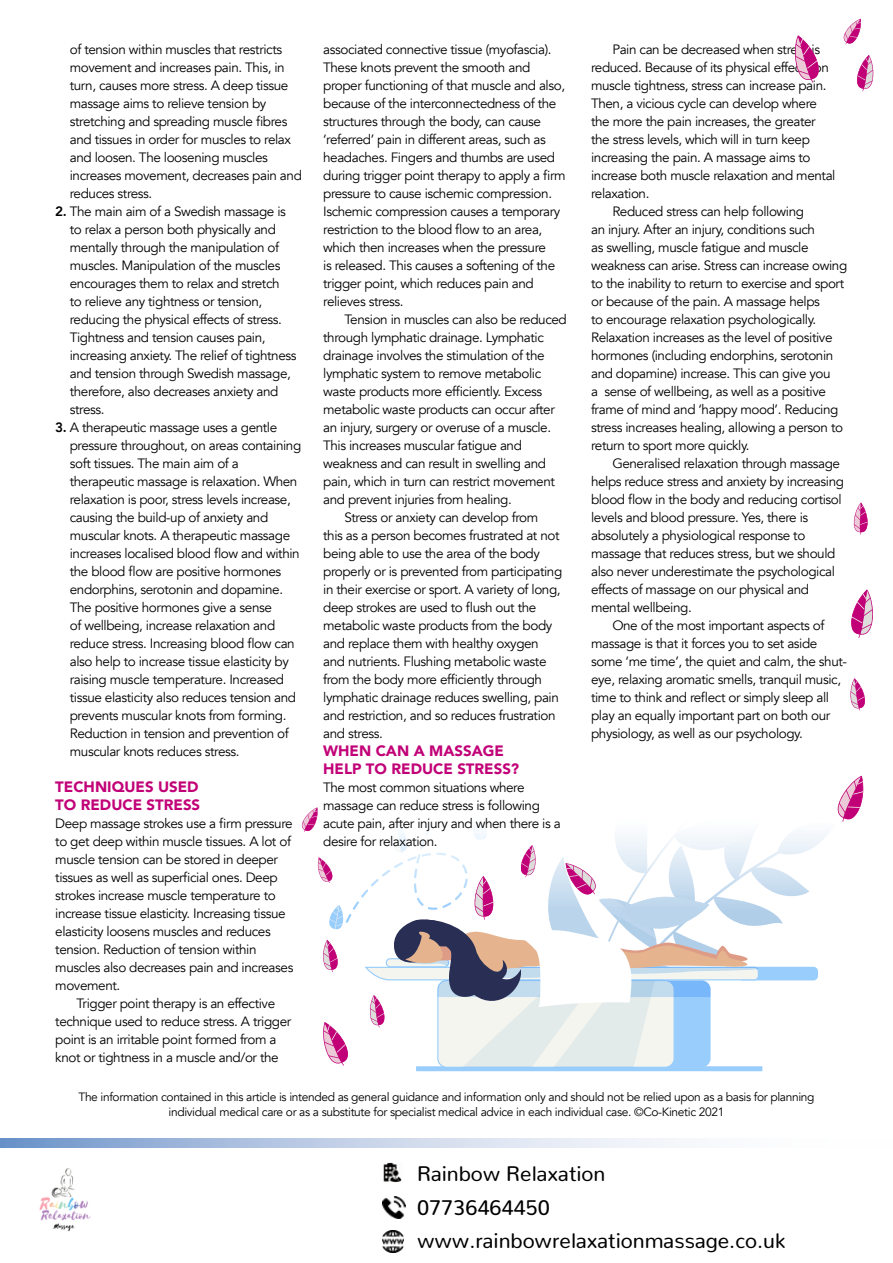
<style>
.page{position:relative;width:893px;height:1263px;background:#fff}
.page>*{position:absolute;margin:0;border:0;box-sizing:border-box;transform-origin:0 0}
.t1{font:21px "Nunito";color:#000}
.t2{font:900 15px/18px "Avenir";color:#c10077}
.t3{font:13.5px/18px "Avenir";letter-spacing:-.03em;color:#000}
.t4{font:12px/15px "Avenir";letter-spacing:-.03em;color:#000;text-align:center}
.s1{font-weight:800}
</style>
<div class="page">
<svg style="left:0;top:1139px;width:676px;height:9px;background:#bbcbe5"></svg>
<svg style="left:853px;top:502px;width:15px;height:33px"></svg>
<svg style="left:794px;top:35px;width:25px;height:48px"></svg>
<svg style="left:843px;top:19px;width:18px;height:26px"></svg>
<svg style="left:850px;top:678px;width:15px;height:33px"></svg>
<svg style="left:851px;top:589px;width:22px;height:49px"></svg>
<svg style="left:857px;top:55px;width:17px;height:36px"></svg>
<svg style="left:301px;top:775px;width:563px;height:296px"></svg>
<img style="left:39px;top:1168px;width:52px;height:64px">
<img style="left:383px;top:1162px;width:19px;height:20px">
<img style="left:382px;top:1230px;width:22px;height:22px">
<img style="left:382px;top:1196px;width:23px;height:23px">
<p class="t3" style="left:70px;top:41px;width:234px">of tension within muscles that restricts movement and increases pain. This, in turn, causes more stress. A deep tissue massage aims to relieve tension by stretching and spreading muscle fibres and tissues in order for muscles to relax and loosen. The loosening muscles increases movement, decreases pain and reduces stress.</p>
<p class="t3" style="left:70px;top:203px;width:228px;text-indent:-15px"><span class="s1">2.</span> The main aim of a Swedish massage is to relax a person both physically and mentally through the manipulation of muscles. Manipulation of the muscles encourages them to relax and stretch<br>to relieve any tightness or tension, reducing the physical effects of stress.<br>Tightness and tension causes pain, increasing anxiety. The relief of tightness and tension through Swedish massage, therefore, also decreases anxiety and stress.</p>
<p class="t3" style="left:70px;top:419px;width:233px;text-indent:-15px"><span class="s1">3.</span> A therapeutic massage uses a gentle pressure throughout, on areas containing soft tissues. The main aim of a therapeutic massage is relaxation. When relaxation is poor, stress levels increase, causing the build-up of anxiety and muscular knots. A therapeutic massage increases localised blood flow and within the blood flow are positive hormones endorphins, serotonin and dopamine.<br>The positive hormones give a sense<br>of wellbeing, increase relaxation and reduce stress. Increasing blood flow can also help to increase tissue elasticity by raising muscle temperature. Increased tissue elasticity also reduces tension and prevents muscular knots from forming.<br>Reduction in tension and prevention of muscular knots reduces stress.</p>
<p class="t2" style="left:55px;top:777px;width:146px">TECHNIQUES USED<br>TO REDUCE STRESS</p>
<p class="t3" style="left:55px;top:815px;width:240px">Deep massage strokes use a firm pressure to get deep within muscle tissues. A lot of muscle tension can be stored in deeper tissues as well as superficial ones. Deep strokes increase muscle temperature to increase tissue elasticity. Increasing tissue elasticity loosens muscles and reduces tension. Reduction of tension within muscles also decreases pain and increases movement.</p>
<p class="t3" style="left:55px;top:995px;width:238px;text-indent:21px">Trigger point therapy is an effective technique used to reduce stress. A trigger point is an irritable point formed from a knot or tightness in a muscle and/or the</p>
<p class="t3" style="left:323px;top:41px;width:244px">associated connective tissue (myofascia).<br>These knots prevent the smooth and proper functioning of that muscle and also, because of the interconnectedness of the structures through the body, can cause ‘referred’ pain in different areas, such as headaches. Fingers and thumbs are used during trigger point therapy to apply a firm pressure to cause ischemic compression.<br>Ischemic compression causes a temporary restriction to the blood flow to an area, which then increases when the pressure<br>is released. This causes a softening of the trigger point, which reduces pain and relieves stress.</p>
<p class="t3" style="left:344px;top:310px;width:224px">Tension in muscles can also be reduced</p>
<p class="t3" style="left:323px;top:328px;width:222px">through lymphatic drainage. Lymphatic</p>
<p class="t3" style="left:323px;top:346px;width:223px">drainage involves the stimulation of the</p>
<p class="t3" style="left:323px;top:364px;width:220px">lymphatic system to remove metabolic</p>
<p class="t3" style="left:323px;top:382px;width:221px">waste products more efficiently. Excess</p>
<p class="t3" style="left:323px;top:400px;width:233px">metabolic waste products can occur after</p>
<p class="t3" style="left:323px;top:418px;width:229px">an injury, surgery or overuse of a muscle.</p>
<p class="t3" style="left:323px;top:436px;width:200px">This increases muscular fatigue and</p>
<p class="t3" style="left:323px;top:454px;width:224px">weakness and can result in swelling and</p>
<p class="t3" style="left:323px;top:472px;width:233px">pain, which in turn can restrict movement</p>
<p class="t3" style="left:323px;top:490px;width:190px">and prevent injuries from healing.</p>
<p class="t3" style="left:344px;top:508px;width:195px">Stress or anxiety can develop from</p>
<p class="t3" style="left:323px;top:526px;width:238px">this as a person becomes frustrated at not</p>
<p class="t3" style="left:323px;top:544px;width:218px">being able to use the area of the body</p>
<p class="t3" style="left:323px;top:562px;width:241px">properly or is prevented from participating</p>
<p class="t3" style="left:323px;top:580px;width:239px">in their exercise or sport. A variety of long,</p>
<p class="t3" style="left:323px;top:598px;width:215px">deep strokes are used to flush out the</p>
<p class="t3" style="left:323px;top:616px;width:231px">metabolic waste products from the body</p>
<p class="t3" style="left:323px;top:634px;width:217px">and replace them with healthy oxygen</p>
<p class="t3" style="left:323px;top:652px;width:225px">and nutrients. Flushing metabolic waste</p>
<p class="t3" style="left:323px;top:670px;width:220px">from the body more efficiently through</p>
<p class="t3" style="left:323px;top:688px;width:237px">lymphatic drainage reduces swelling, pain</p>
<p class="t3" style="left:323px;top:706px;width:234px">and restriction, and so reduces frustration</p>
<p class="t3" style="left:323px;top:724px;width:61px">and stress.</p>
<p class="t2" style="left:323px;top:741px;width:198px">WHEN CAN A MASSAGE<br>HELP TO REDUCE STRESS?</p>
<p class="t3" style="left:323px;top:779px;width:239px">The most common situations where massage can reduce stress is following acute pain, after injury and when there is a desire for relaxation.</p>
<p class="t3" style="left:612px;top:41px;width:209px">Pain can be decreased when stress is</p>
<p class="t3" style="left:591px;top:59px;width:239px">reduced. Because of its physical effects on</p>
<p class="t3" style="left:591px;top:77px;width:237px">muscle tightness, stress can increase pain.</p>
<p class="t3" style="left:591px;top:95px;width:227px">Then, a vicious cycle can develop where</p>
<p class="t3" style="left:591px;top:113px;width:226px">the more the pain increases, the greater</p>
<p class="t3" style="left:591px;top:131px;width:220px">the stress levels, which will in turn keep</p>
<p class="t3" style="left:591px;top:149px;width:221px">increasing the pain. A massage aims to</p>
<p class="t3" style="left:591px;top:167px;width:246px">increase both muscle relaxation and mental</p>
<p class="t3" style="left:591px;top:185px;width:60px">relaxation.</p>
<p class="t3" style="left:612px;top:203px;width:193px">Reduced stress can help following</p>
<p class="t3" style="left:591px;top:221px;width:226px">an injury. After an injury, conditions such</p>
<p class="t3" style="left:591px;top:239px;width:219px">as swelling, muscle fatigue and muscle</p>
<p class="t3" style="left:591px;top:257px;width:258px">weakness can arise. Stress can increase owing</p>
<p class="t3" style="left:591px;top:275px;width:255px">to the inability to return to exercise and sport</p>
<p class="t3" style="left:591px;top:293px;width:230px">or because of the pain. A massage helps</p>
<p class="t3" style="left:591px;top:311px;width:227px">to encourage relaxation psychologically.</p>
<p class="t3" style="left:591px;top:329px;width:243px">Relaxation increases as the level of positive</p>
<p class="t3" style="left:591px;top:347px;width:244px">hormones (including endorphins, serotonin</p>
<p class="t3" style="left:591px;top:365px;width:241px">and dopamine) increase. This can give you</p>
<p class="t3" style="left:591px;top:382px;width:236px">a sense of wellbeing, as well as a positive</p>
<p class="t3" style="left:591px;top:400px;width:249px">frame of mind and ‘happy mood’. Reducing</p>
<p class="t3" style="left:591px;top:418px;width:254px">stress increases healing, allowing a person to</p>
<p class="t3" style="left:591px;top:436px;width:160px">return to sport more quickly.</p>
<p class="t3" style="left:612px;top:454px;width:229px">Generalised relaxation through massage</p>
<p class="t3" style="left:591px;top:472px;width:254px">helps reduce stress and anxiety by increasing</p>
<p class="t3" style="left:591px;top:490px;width:252px">blood flow in the body and reducing cortisol</p>
<p class="t3" style="left:591px;top:508px;width:219px">levels and blood pressure. Yes, there is</p>
<p class="t3" style="left:591px;top:526px;width:216px">absolutely a physiological response to</p>
<p class="t3" style="left:591px;top:544px;width:246px">massage that reduces stress, but we should</p>
<p class="t3" style="left:591px;top:562px;width:245px">also never underestimate the psychological</p>
<p class="t3" style="left:591px;top:580px;width:220px">effects of massage on our physical and</p>
<p class="t3" style="left:591px;top:598px;width:102px">mental wellbeing.</p>
<p class="t3" style="left:612px;top:616px;width:214px">One of the most important aspects of</p>
<p class="t3" style="left:591px;top:634px;width:228px">massage is that it forces you to set aside</p>
<p class="t3" style="left:591px;top:652px;width:257px">some ‘me time’, the quiet and calm, the shut-</p>
<p class="t3" style="left:591px;top:670px;width:252px">eye, relaxing aromatic smells, tranquil music,</p>
<p class="t3" style="left:591px;top:688px;width:240px">time to think and reflect or simply sleep all</p>
<p class="t3" style="left:591px;top:706px;width:241px">play an equally important part on both our</p>
<p class="t3" style="left:591px;top:724px;width:213px">physiology, as well as our psychology.</p>
<p class="t4" style="left:78px;top:1089px;width:737px">The information contained in this article is intended as general guidance and information only and should not be relied upon as a basis for planning individual medical care or as a substitute for specialist medical advice in each individual case. ©Co-Kinetic 2021</p>
<h1 class="t1" style="left:417px;top:1160px;width:190px">Rainbow Relaxation</h1>
<h1 class="t1" style="left:417px;top:1195px;width:134px">07736464450</h1>
<h1 class="t1" style="left:417px;top:1228px;width:370px">www.rainbowrelaxationmassage.co.uk</h1>
</div>
